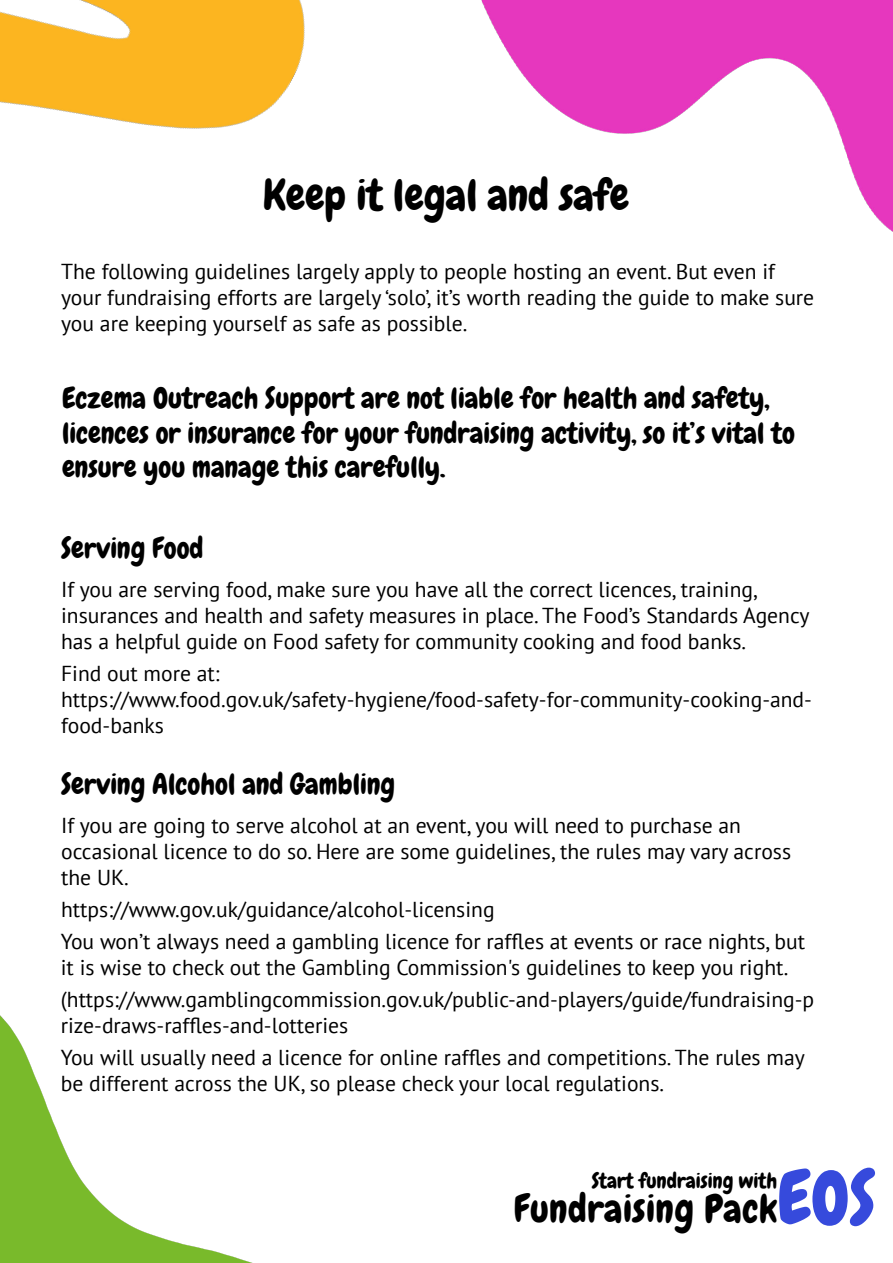
<style>
.page{position:relative;width:893px;height:1263px;background:#fff}
.page>*{position:absolute;margin:0;border:0;box-sizing:border-box;transform-origin:0 0}
.t1{font:73.2px "Chewy";color:#364adc}
.t2{font:43.2px "Chewy";color:#000}
.t3{font:38.7px "Chewy";letter-spacing:.015em;color:#000}
.t4{font:28.8px/34.5px "Chewy";color:#000}
.t5{font:21.6px/26px "PT Sans";color:#000}
.t6{font:21.15px "Chewy";color:#000}
</style>
<div class="page">
<img style="left:481px;top:0;width:412px;height:232px">
<img style="left:0;top:0;width:305px;height:129px">
<img style="left:0;top:1015px;width:253px;height:248px">
<h2 class="t2" style="left:263px;top:167px;width:368px">Keep it legal and safe</h2>
<p class="t5" style="left:61px;top:258px;width:755px">The following guidelines largely apply to people hosting an event. But even if your fundraising efforts are largely ‘solo’, it’s worth reading the guide to make sure you are keeping yourself as safe as possible.</p>
<h3 class="t4" style="left:62px;top:381px;width:734px">Eczema Outreach Support are not liable for health and safety, licences or insurance for your fundraising activity, so it’s vital to ensure you manage this carefully.</h3>
<h3 class="t4" style="left:61px;top:531px;width:144px">Serving Food</h3>
<p class="t5" style="left:61px;top:576px;width:750px">If you are serving food, make sure you have all the correct licences, training, insurances and health and safety measures in place. The Food’s Standards Agency has a helpful guide on Food safety for community cooking and food banks.</p>
<p class="t5" style="left:61px;top:660px;width:752px">Find out more at: https://www.food.gov.uk/safety-hygiene/food-safety-for-community-cooking-and&shy;food-banks</p>
<h3 class="t4" style="left:61px;top:767px;width:336px">Serving Alcohol and Gambling</h3>
<p class="t5" style="left:61px;top:812px;width:731px">If you are going to serve alcohol at an event, you will need to purchase an occasional licence to do so. Here are some guidelines, the rules may vary across the UK.</p>
<p class="t5" style="left:61px;top:892px;width:746px;line-height:32.1px">https://www.gov.uk/guidance/alcohol-licensing<br>You won’t always need a gambling licence for raffles at events or race nights, but</p>
<p class="t5" style="left:61px;top:950px;width:755px;line-height:32.1px">it is wise to check out the Gambling Commission's guidelines to keep you right. (https://www.gamblingcommission.gov.uk/public-and-players/guide/fundraising-p</p>
<p class="t5" style="left:61px;top:1008px;width:745px;line-height:32.1px">rize-draws-raffles-and-lotteries<br>You will usually need a licence for online raffles and competitions. The rules may</p>
<p class="t5" style="left:61px;top:1069px;width:605px">be different across the UK, so please check your local regulations.</p>
<p class="t6" style="left:592px;top:1167px;width:187px">Start fundraising with</p>
<h1 class="t1" style="left:777px;top:1152px;width:100px">EOS</h1>
<h3 class="t3" style="left:514px;top:1184px;width:265px">Fundraising Pack</h3>
</div>
